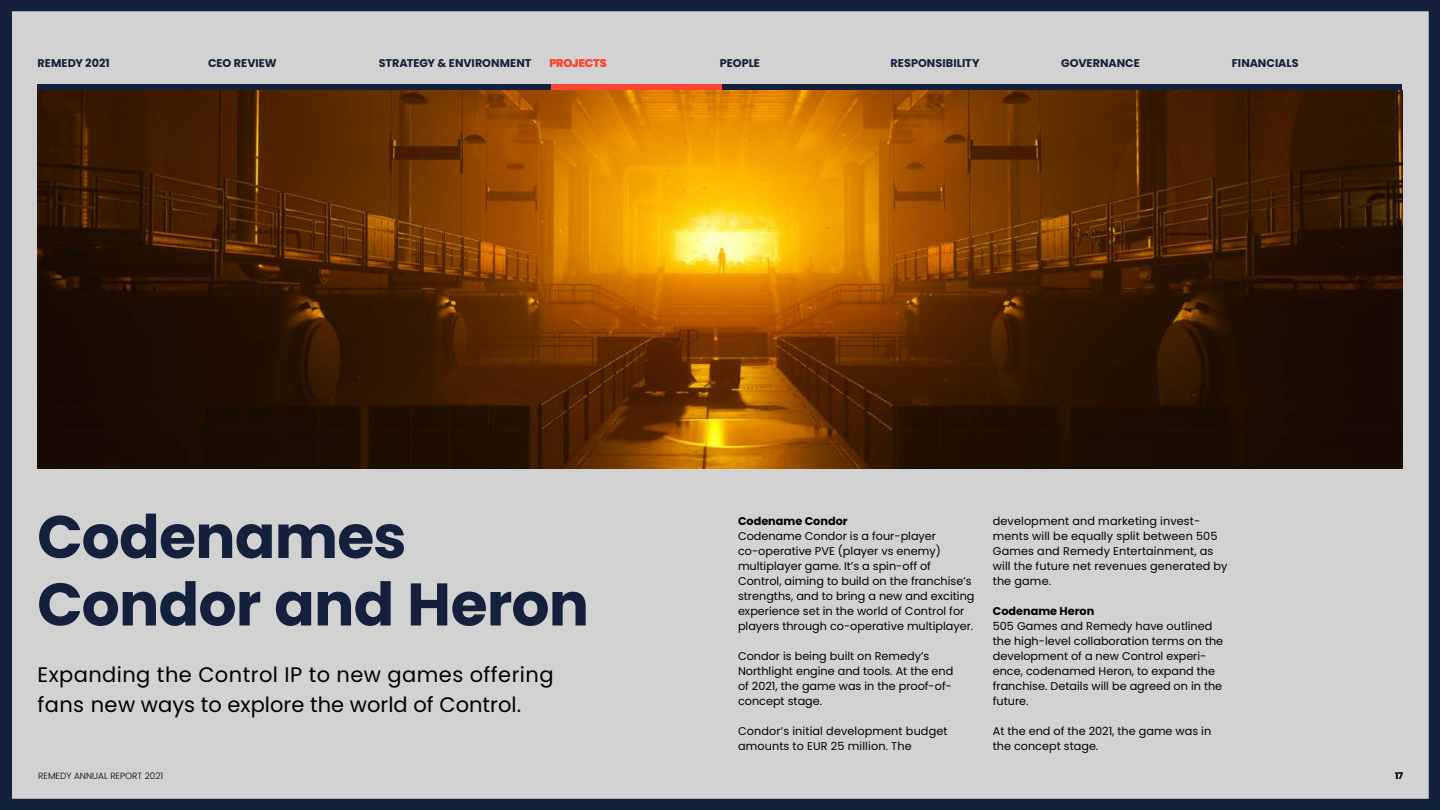
<style>
.page{position:relative;width:1440px;height:810px;background:#d2d2d2}
.page>*{position:absolute;margin:0;border:0;box-sizing:border-box;transform-origin:0 0}
.t1{font:700 60px/67.5px "Poppins";letter-spacing:-.015em;color:#14213d}
.t2{font:21px/30px "Poppins";letter-spacing:.02em;color:#000}
.t3{font:11.25px/15px "Poppins";color:#000}
.t4{font:700 11.25px "Poppins";letter-spacing:-.005em;color:#14213d}
.t5{font:700 11.25px "Poppins";color:#000}
.t6{font:700 11.25px "Poppins";letter-spacing:-.005em;color:#ff4632}
.t7{font:300 9px "Poppins";color:#000}
.t8{font:600 9px "Poppins";color:#000}
</style>
<div class="page">
<img style="left:38px;top:90px;width:1364px;height:379px">
<div style="left:0;top:0;width:1440px;height:810px;border:11px solid #14213d"></div>
<div style="left:38px;top:85px;width:1364px;height:5px;background:#14213d"></div>
<div style="left:552px;top:85px;width:170px;height:5px;background:#ff4632"></div>
<p class="t4" style="left:38px;top:56px;width:74px">REMEDY 2021</p>
<p class="t4" style="left:208px;top:56px;width:70px">CEO REVIEW</p>
<p class="t4" style="left:379px;top:56px;width:154px">STRATEGY &amp; ENVIRONMENT</p>
<p class="t6" style="left:549px;top:56px;width:59px">PROJECTS</p>
<p class="t4" style="left:720px;top:56px;width:42px">PEOPLE</p>
<p class="t4" style="left:891px;top:56px;width:90px">RESPONSIBILITY</p>
<p class="t4" style="left:1061px;top:56px;width:80px">GOVERNANCE</p>
<p class="t4" style="left:1232px;top:56px;width:68px">FINANCIALS</p>
<h1 class="t1" style="left:37px;top:504px;width:554px">Codenames<br>Condor and Heron</h1>
<h2 class="t2" style="left:38px;top:660px;width:518px">Expanding the Control IP to new games offering fans new ways to explore the world of Control.</h2>
<p class="t7" style="left:38px;top:770px;width:126px">REMEDY ANNUAL REPORT 2021</p>
<p class="t5" style="left:738px;top:515px;width:111px">Codename Condor</p>
<p class="t3" style="left:738px;top:529px;width:238px">Codename Condor is a four-player co-operative PVE (player vs enemy) multiplayer game. It’s a spin-off of Control, aiming to build on the franchise’s strengths, and to bring a new and exciting experience set in the world of Control for players through co-operative multiplayer.</p>
<p class="t3" style="left:738px;top:649px;width:217px">Condor is being built on Remedy’s<br>Northlight engine and tools. At the end of 2021, the game was in the proof-of&shy;concept stage.</p>
<p class="t3" style="left:738px;top:724px;width:211px">Condor’s initial development budget amounts to EUR 25 million. The</p>
<p class="t3" style="left:993px;top:514px;width:236px">development and marketing invest&shy;ments will be equally split between 505<br>Games and Remedy Entertainment, as will the future net revenues generated by the game.</p>
<p class="t5" style="left:993px;top:604px;width:103px">Codename Heron</p>
<p class="t3" style="left:993px;top:619px;width:232px">505 Games and Remedy have outlined the high-level collaboration terms on the development of a new Control experi&shy;ence, codenamed Heron, to expand the franchise. Details will be agreed on in the future.</p>
<p class="t3" style="left:993px;top:724px;width:220px">At the end of the 2021, the game was in the concept stage.</p>
<p class="t8" style="left:1395px;top:770px;width:10px">17</p>
</div>
